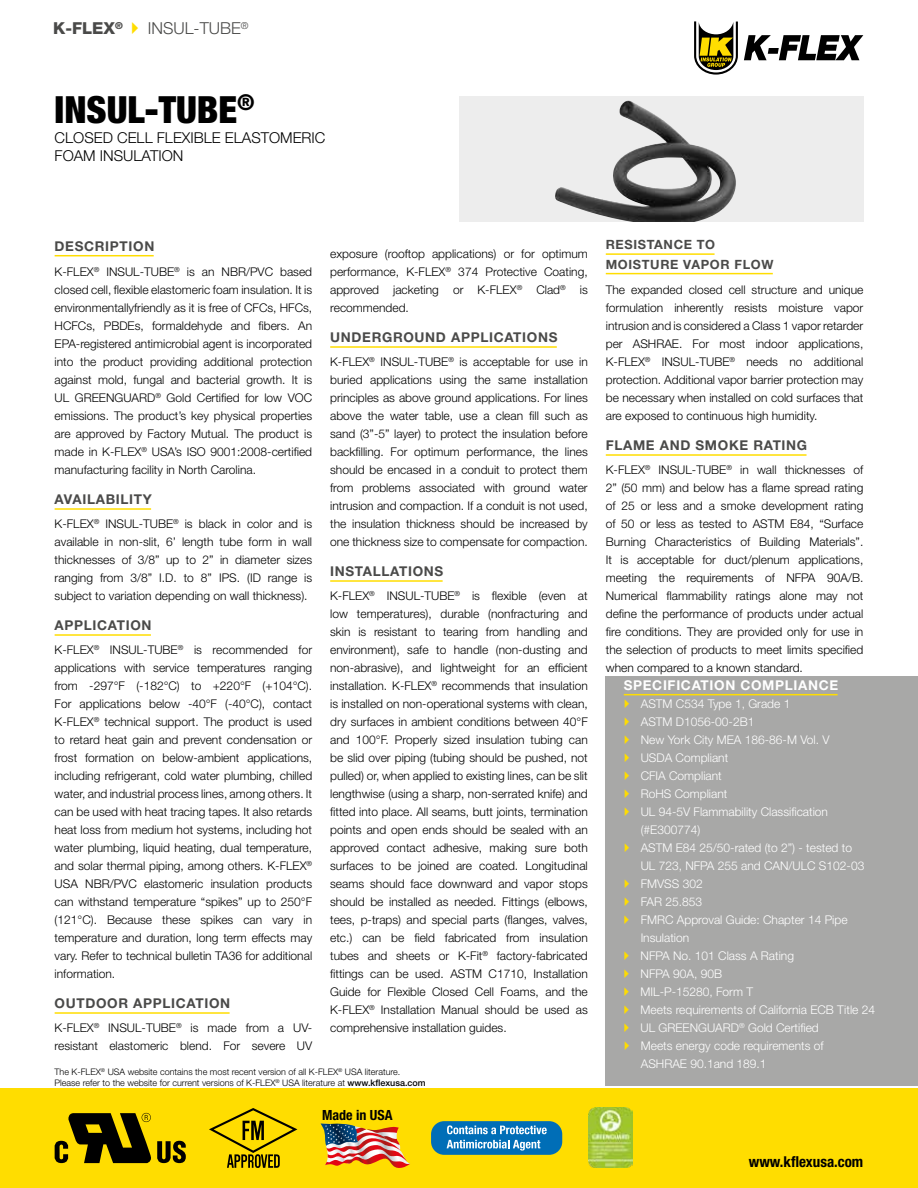
<style>
.page{position:relative;width:918px;height:1188px;background:#fff}
.page>*{position:absolute;margin:0;border:0;box-sizing:border-box;transform-origin:0 0}
.t1{font:900 condensed 37.5px "Helvetica Neue LT Std";color:#000}
.t2{font:300 16.5px "Helvetica Neue LT Std";color:#4a4a49}
.t3{font:800 16.5px "Helvetica Neue LT Std";color:#4a4a49}
.t4{font:300 15px/18px "Helvetica Neue LT Std";color:#000}
.t5{font:700 condensed 15px "Helvetica Neue LT Std";color:#000}
.t6{font:700 condensed 13.95px "Helvetica Neue LT Std";color:#000}
.t7{font:700 13.5px "Helvetica Neue LT Std";letter-spacing:.05em;color:#4a4a49}
.t8{font:700 13.5px "Helvetica Neue LT Std";letter-spacing:.05em;color:#fff}
.t9{font:700 12.75px/19.5px "Helvetica Neue LT Std";letter-spacing:.05em;color:#4a4a49}
.t10{font:300 12px/18px "Helvetica Neue LT Std";color:#000;text-align:justify}
.t11{font:300 12px/18px "Helvetica Neue LT Std";color:#fff}
.t12{font:300 9px/10.8px "Helvetica Neue LT Std";color:#000}
.s1{font-weight:500}
</style>
<div class="page">
<div style="left:0;top:1088px;width:918px;height:100px;background:#fd0"></div>
<svg style="left:694px;top:21px;width:44px;height:54px"></svg>
<svg style="left:744px;top:35px;width:119px;height:25px"></svg>
<div style="left:459px;top:96px;width:404px;height:126px;background:#ededed"></div>
<img style="left:555px;top:101px;width:181px;height:121px">
<hr style="left:55px;top:255px;width:99px;height:1px;background:#fd0">
<hr style="left:55px;top:508px;width:96px;height:2px;background:#fd0">
<hr style="left:55px;top:634px;width:96px;height:2px;background:#fd0">
<hr style="left:55px;top:1012px;width:175px;height:2px;background:#fd0">
<hr style="left:330px;top:346px;width:227px;height:2px;background:#fd0">
<hr style="left:330px;top:580px;width:113px;height:2px;background:#fd0">
<hr style="left:606px;top:253px;width:109px;height:2px;background:#fd0">
<hr style="left:606px;top:273px;width:167px;height:1px;background:#fd0">
<hr style="left:606px;top:454px;width:201px;height:2px;background:#fd0">
<div style="left:606px;top:677px;width:312px;height:409px;background:#a8a8a7"></div>
<hr style="left:624px;top:694px;width:214px;height:1px;background:#fd0">
<img style="left:321px;top:1123px;width:89px;height:45px">
<svg style="left:209px;top:1108px;width:88px;height:60px"></svg>
<img style="left:588px;top:1108px;width:45px;height:60px">
<svg style="left:157px;top:1141px;width:29px;height:22px"></svg>
<svg style="left:54px;top:1113px;width:97px;height:50px"></svg>
<div style="left:431px;top:1121px;width:131px;height:34px;background:#006eb7;border-radius:13px"></div>
<svg style="left:447px;top:1125px;width:100px;height:9px"></svg>
<svg style="left:447px;top:1140px;width:93px;height:11px"></svg>
<h2 class="t3" style="left:53px;top:18px;width:71px">K-FLEX<sup>®</sup></h2>
<h2 class="t2" style="left:148px;top:18px;width:102px">INSUL-TUBE<sup>®</sup></h2>
<h1 class="t1" style="left:55px;top:86px;width:202px">INSUL-TUBE<sup>®</sup></h1>
<p class="t4" style="left:55px;top:128px;width:272px">CLOSED CELL FLEXIBLE ELASTOMERIC<br>FOAM INSULATION</p>
<p class="t7" style="left:55px;top:238px;width:101px">DESCRIPTION</p>
<p class="t10" style="left:55px;top:262px;width:259px">K-FLEX<sup>®</sup> INSUL-TUBE<sup>®</sup> is an NBR/PVC based closed cell, flexible elastomeric foam insulation. It is environmentallyfriendly as it is free of CFCs, HFCs, HCFCs, PBDEs, formaldehyde and fibers. An EPA-registered antimicrobial agent is incorporated into the product providing additional protection against mold, fungal and bacterial growth. It is UL GREENGUARD<sup>®</sup> Gold Certified for low VOC emissions. The product’s key physical properties are approved by Factory Mutual. The product is made in K-FLEX<sup>®</sup> USA’s ISO 9001:2008-certified manufacturing facility in North Carolina.</p>
<p class="t7" style="left:55px;top:491px;width:99px">AVAILABILITY</p>
<p class="t10" style="left:55px;top:514px;width:259px">K-FLEX<sup>®</sup> INSUL-TUBE<sup>®</sup> is black in color and is available in non-slit, 6’ length tube form in wall thicknesses of 3/8” up to 2” in diameter sizes ranging from 3/8” I.D. to 8” IPS. (ID range is subject to variation depending on wall thickness).</p>
<p class="t7" style="left:55px;top:617px;width:98px">APPLICATION</p>
<p class="t10" style="left:55px;top:640px;width:259px">K-FLEX<sup>®</sup> INSUL-TUBE<sup>®</sup> is recommended for applications with service temperatures ranging from -297°F (-182°C) to +220°F (+104°C).<br>For applications below -40°F (-40°C), contact K-FLEX<sup>®</sup> technical support. The product is used to retard heat gain and prevent condensation or frost formation on below-ambient applications, including refrigerant, cold water plumbing, chilled water, and industrial process lines, among others. It can be used with heat tracing tapes. It also retards heat loss from medium hot systems, including hot water plumbing, liquid heating, dual temperature, and solar thermal piping, among others. K-FLEX<sup>® </sup>USA NBR/PVC elastomeric insulation products can withstand temperature “spikes” up to 250°F (121°C). Because these spikes can vary in temperature and duration, long term effects may vary. Refer to technical bulletin TA36 for additional information.</p>
<p class="t7" style="left:55px;top:995px;width:177px">OUTDOOR APPLICATION</p>
<p class="t10" style="left:55px;top:1018px;width:259px">K-FLEX<sup>®</sup> INSUL-TUBE<sup>®</sup> is made from a UV&shy;resistant elastomeric blend. For severe UV</p>
<p class="t10" style="left:330px;top:244px;width:259px">exposure (rooftop applications) or for optimum performance, K-FLEX<sup>®</sup> 374 Protective Coating, approved jacketing or K-FLEX<sup>®</sup> Clad<sup>®</sup> is recommended.</p>
<p class="t7" style="left:330px;top:329px;width:229px">UNDERGROUND APPLICATIONS</p>
<p class="t10" style="left:330px;top:352px;width:259px">K-FLEX<sup>®</sup> INSUL-TUBE<sup>®</sup> is acceptable for use in buried applications using the same installation principles as above ground applications. For lines above the water table, use a clean fill such as sand (3”-5” layer) to protect the insulation before backfilling. For optimum performance, the lines should be encased in a conduit to protect them from problems associated with ground water intrusion and compaction. If a conduit is not used, the insulation thickness should be increased by one thickness size to compensate for compaction.</p>
<p class="t7" style="left:330px;top:563px;width:115px">INSTALLATIONS</p>
<p class="t10" style="left:330px;top:586px;width:259px">K-FLEX<sup>®</sup> INSUL-TUBE<sup>®</sup> is flexible (even at low temperatures), durable (nonfracturing and skin is resistant to tearing from handling and environment), safe to handle (non-dusting and non-abrasive), and lightweight for an efficient installation. K-FLEX<sup>®</sup> recommends that insulation is installed on non-operational systems with clean, dry surfaces in ambient conditions between 40°F and 100°F. Properly sized insulation tubing can be slid over piping (tubing should be pushed, not pulled) or, when applied to existing lines, can be slit lengthwise (using a sharp, non-serrated knife) and fitted into place. All seams, butt joints, termination points and open ends should be sealed with an approved contact adhesive, making sure both surfaces to be joined are coated. Longitudinal seams should face downward and vapor stops should be installed as needed. Fittings (elbows, tees, p-traps) and special parts (flanges, valves, etc.) can be field fabricated from insulation tubes and sheets or K-Fit<sup>®</sup> factory-fabricated fittings can be used. ASTM C1710, Installation Guide for Flexible Closed Cell Foams, and the K-FLEX<sup>®</sup> Installation Manual should be used as comprehensive installation guides.</p>
<p class="t12" style="left:55px;top:1066px;width:373px">The K-FLEX<sup>®</sup> USA website contains the most recent version of all K-FLEX<sup>®</sup> USA literature.<br>Please refer to the website for current versions of K-FLEX<sup>®</sup> USA literature at <span class="s1">www.kflexusa.com</span></p>
<p class="t6" style="left:322px;top:1106px;width:72px">Made in USA</p>
<p class="t9" style="left:606px;top:235px;width:169px">RESISTANCE TO<br>MOISTURE VAPOR FLOW</p>
<p class="t10" style="left:606px;top:280px;width:259px">The expanded closed cell structure and unique formulation inherently resists moisture vapor intrusion and is considered a Class 1 vapor retarder per ASHRAE. For most indoor applications, K-FLEX<sup>®</sup> INSUL-TUBE<sup>®</sup> needs no additional protection. Additional vapor barrier protection may be necessary when installed on cold surfaces that are exposed to continuous high humidity.</p>
<p class="t7" style="left:606px;top:437px;width:203px">FLAME AND SMOKE RATING</p>
<p class="t10" style="left:606px;top:460px;width:259px">K-FLEX<sup>®</sup> INSUL-TUBE<sup>®</sup> in wall thicknesses of 2” (50 mm) and below has a flame spread rating of 25 or less and a smoke development rating of 50 or less as tested to ASTM E84, “Surface Burning Characteristics of Building Materials”.<br>It is acceptable for duct/plenum applications, meeting the requirements of NFPA 90A/B.<br>Numerical flammability ratings alone may not define the performance of products under actual fire conditions. They are provided only for use in the selection of products to meet limits specified when compared to a known standard.</p>
<p class="t8" style="left:624px;top:677px;width:216px">SPECIFICATION COMPLIANCE</p>
<p class="t11" style="left:641px;top:694px;width:236px">ASTM C534 Type 1, Grade 1<br>ASTM D1056-00-2B1<br>New York City MEA 186-86-M Vol. V<br>USDA Compliant<br>CFIA Compliant<br>RoHS Compliant<br>UL 94-5V Flammability Classification (#E300774)<br>ASTM E84 25/50-rated (to 2”) - tested to<br>UL 723, NFPA 255 and CAN/ULC S102-03<br>FMVSS 302<br>FAR 25.853<br>FMRC Approval Guide: Chapter 14 Pipe<br>Insulation<br>NFPA No. 101 Class A Rating<br>NFPA 90A, 90B<br>MIL-P-15280, Form T<br>Meets requirements of California ECB Title 24<br>UL GREENGUARD<sup>®</sup> Gold Certified<br>Meets energy code requirements of<br>ASHRAE 90.1and 189.1</p>
<p class="t5" style="left:749px;top:1153px;width:116px">www.kflexusa.com</p>
</div>
